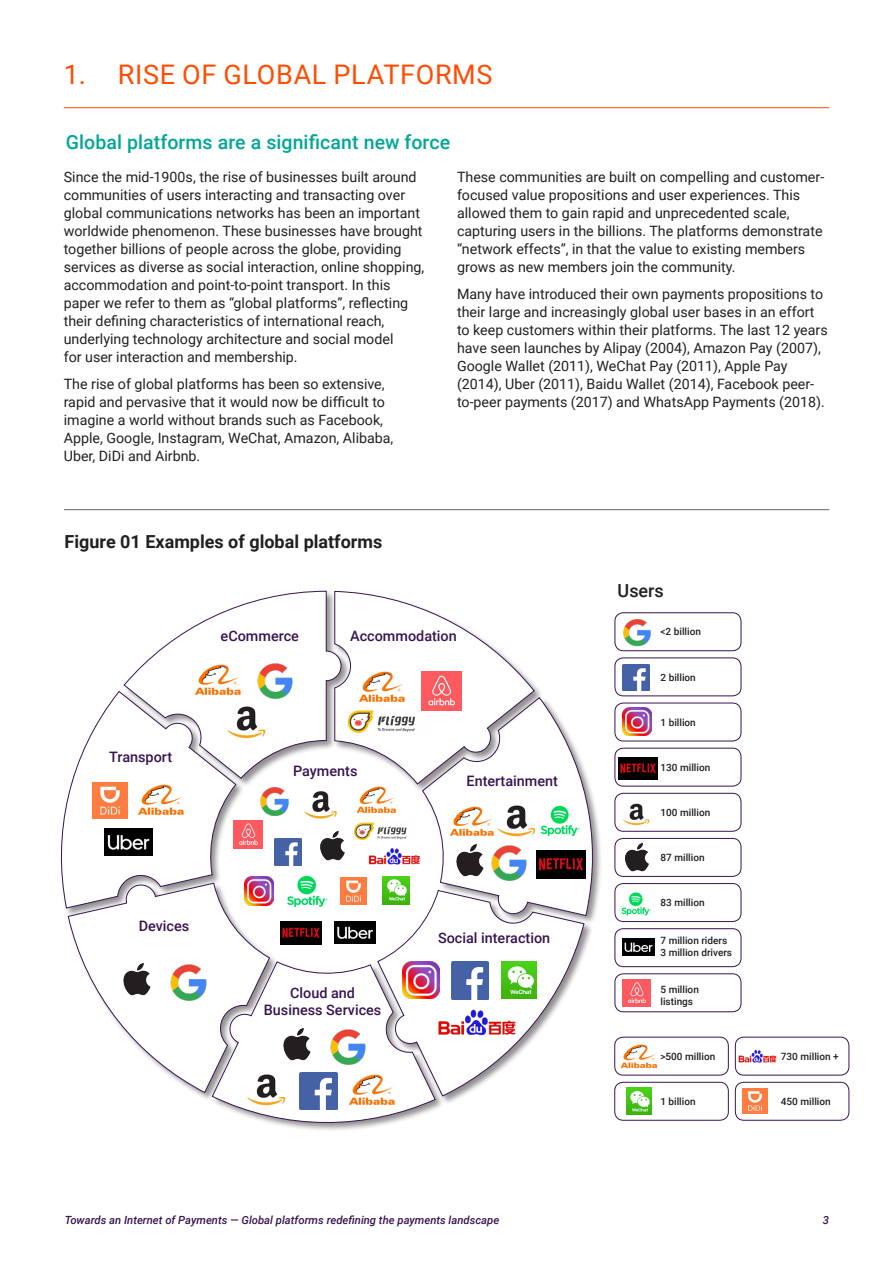
<style>
.page{position:relative;width:893px;height:1263px;background:#fff}
.page>*{position:absolute;margin:0;border:0;box-sizing:border-box;transform-origin:0 0}
.Page_header{font:27px "Roboto";letter-spacing:.025em;color:#ff4c00}
.sub_heading{font:500 19.5px "Roboto";letter-spacing:.005em;color:#00a796}
.figure_headings{font:700 18px "Roboto";color:#231f20}
.t1{font:500 18px "Roboto";color:#231f20}
.t2{font:500 14.4px/17.2px "Roboto";color:#381451;text-align:center}
.body{font:14.25px/18px "Roboto";color:#231f20}
.t3{font:italic 500 11.25px "Roboto";color:#381451}
.t4{font:500 10.05px/12px "Roboto";color:#231f20}
</style>
<div class="page">
<div style="left:615px;top:838px;width:126px;height:39px;border:1px solid #381451;border-radius:9px"></div>
<img style="left:625px;top:843px;width:24px;height:28px">
<div style="left:615px;top:658px;width:126px;height:38px;border:1px solid #381451;border-radius:9px"></div>
<img style="left:623px;top:664px;width:26px;height:26px">
<div style="left:615px;top:612px;width:126px;height:39px;border:1px solid #381451;border-radius:9px"></div>
<img style="left:623px;top:619px;width:28px;height:27px">
<div style="left:615px;top:793px;width:126px;height:38px;border:1px solid #381451;border-radius:9px"></div>
<img style="left:623px;top:803px;width:27px;height:23px">
<div style="left:614px;top:1037px;width:115px;height:38px;border:1px solid #381451;border-radius:9px"></div>
<img style="left:620px;top:1044px;width:38px;height:25px">
<div style="left:614px;top:1082px;width:115px;height:38px;border:1px solid #381451;border-radius:9px"></div>
<img style="left:626px;top:1088px;width:26px;height:27px">
<div style="left:615px;top:703px;width:126px;height:38px;border:1px solid #381451;border-radius:9px"></div>
<img style="left:623px;top:708px;width:28px;height:28px">
<div style="left:615px;top:973px;width:126px;height:39px;border:1px solid #381451;border-radius:9px"></div>
<img style="left:623px;top:980px;width:27px;height:27px">
<div style="left:615px;top:928px;width:126px;height:39px;border:1px solid #381451;border-radius:9px"></div>
<img style="left:623px;top:938px;width:31px;height:18px">
<hr style="left:64px;top:107px;width:765px;height:1px;background:#ff4c00">
<hr style="left:64px;top:509px;width:765px;height:1px;background:#626969">
<div style="left:735px;top:1082px;width:114px;height:38px;border:1px solid #381451;border-radius:9px"></div>
<img style="left:742px;top:1089px;width:26px;height:25px">
<div style="left:615px;top:883px;width:126px;height:39px;border:1px solid #381451;border-radius:9px"></div>
<img style="left:621px;top:892px;width:30px;height:24px">
<div style="left:615px;top:748px;width:126px;height:38px;border:1px solid #381451;border-radius:9px"></div>
<img style="left:618px;top:757px;width:39px;height:22px">
<div style="left:735px;top:1037px;width:114px;height:38px;border:1px solid #381451;border-radius:9px"></div>
<img style="left:738px;top:1049px;width:38px;height:13px">
<svg style="left:60px;top:591px;width:541px;height:539px"></svg>
<img style="left:490px;top:845px;width:38px;height:36px">
<img style="left:330px;top:1029px;width:37px;height:36px">
<img style="left:170px;top:965px;width:37px;height:35px">
<img style="left:256px;top:663px;width:38px;height:36px">
<img style="left:247px;top:1072px;width:41px;height:36px">
<img style="left:496px;top:803px;width:41px;height:36px">
<img style="left:227px;top:705px;width:41px;height:35px">
<img style="left:403px;top:961px;width:37px;height:37px">
<img style="left:357px;top:671px;width:49px;height:31px">
<img style="left:193px;top:664px;width:49px;height:32px">
<img style="left:347px;top:1074px;width:49px;height:31px">
<img style="left:136px;top:784px;width:49px;height:31px">
<img style="left:449px;top:806px;width:46px;height:30px">
<img style="left:502px;top:962px;width:35px;height:36px">
<img style="left:451px;top:962px;width:38px;height:37px">
<img style="left:300px;top:1072px;width:37px;height:37px">
<img style="left:280px;top:1027px;width:34px;height:33px">
<img style="left:121px;top:963px;width:33px;height:33px">
<img style="left:453px;top:844px;width:33px;height:33px">
<img style="left:104px;top:828px;width:49px;height:28px">
<img style="left:317px;top:831px;width:30px;height:30px">
<img style="left:274px;top:838px;width:27px;height:27px">
<img style="left:260px;top:787px;width:30px;height:28px">
<img style="left:304px;top:790px;width:35px;height:30px">
<img style="left:244px;top:876px;width:30px;height:29px">
<img style="left:234px;top:820px;width:28px;height:29px">
<img style="left:335px;top:921px;width:40px;height:23px">
<img style="left:92px;top:783px;width:36px;height:35px">
<img style="left:536px;top:804px;width:48px;height:33px">
<img style="left:282px;top:874px;width:50px;height:35px">
<img style="left:537px;top:851px;width:49px;height:28px">
<img style="left:281px;top:922px;width:41px;height:23px">
<img style="left:438px;top:1008px;width:78px;height:27px">
<img style="left:345px;top:708px;width:85px;height:29px">
<img style="left:352px;top:821px;width:67px;height:22px">
<img style="left:421px;top:671px;width:40px;height:40px">
<img style="left:355px;top:787px;width:43px;height:27px">
<img style="left:383px;top:876px;width:26px;height:28px">
<img style="left:341px;top:878px;width:26px;height:26px">
<img style="left:368px;top:847px;width:53px;height:17px">
<p class="Page_header" style="left:64px;top:56px;width:430px">1. RISE OF GLOBAL PLATFORMS</p>
<p class="sub_heading" style="left:66px;top:128px;width:386px">Global platforms are a significant new force</p>
<p class="body" style="left:64px;top:167px;width:362px">Since the mid-1900s, the rise of businesses built around communities of users interacting and transacting over global communications networks has been an important worldwide phenomenon. These businesses have brought together billions of people across the globe, providing services as diverse as social interaction, online shopping, accommodation and point-to-point transport. In this paper we refer to them as “global platforms”, reflecting their defining characteristics of international reach, underlying technology architecture and social model<br>for user interaction and membership.</p>
<p class="body" style="left:64px;top:374px;width:331px">The rise of global platforms has been so extensive, rapid and pervasive that it would now be difficult to imagine a world without brands such as Facebook, Apple, Google, Instagram, WeChat, Amazon, Alibaba, Uber, DiDi and Airbnb.</p>
<p class="figure_headings" style="left:65px;top:529px;width:319px">Figure 01 Examples of global platforms</p>
<p class="body" style="left:457px;top:167px;width:369px">These communities are built on compelling and customer&shy;focused value propositions and user experiences. This allowed them to gain rapid and unprecedented scale, capturing users in the billions. The platforms demonstrate “network effects”, in that the value to existing members grows as new members join the community.</p>
<p class="body" style="left:457px;top:284px;width:372px">Many have introduced their own payments propositions to their large and increasingly global user bases in an effort to keep customers within their platforms. The last 12 years have seen launches by Alipay (2004), Amazon Pay (2007), Google Wallet (2011), WeChat Pay (2011), Apple Pay (2014), Uber (2011), Baidu Wallet (2014), Facebook peer&shy;to-peer payments (2017) and WhatsApp Payments (2018).</p>
<p class="t1" style="left:618px;top:578px;width:48px">Users</p>
<p class="t2" style="left:109px;top:748px;width:64px">Transport</p>
<p class="t2" style="left:221px;top:627px;width:80px">eCommerce</p>
<p class="t2" style="left:350px;top:627px;width:108px">Accommodation</p>
<p class="t2" style="left:293px;top:762px;width:66px">Payments</p>
<p class="t2" style="left:466px;top:772px;width:93px">Entertainment</p>
<p class="t2" style="left:139px;top:917px;width:52px">Devices</p>
<p class="t2" style="left:264px;top:983px;width:119px">Cloud and<br>Business Services</p>
<p class="t2" style="left:438px;top:929px;width:114px">Social interaction</p>
<p class="t4" style="left:660px;top:625px;width:42px">&lt;2 billion</p>
<p class="t4" style="left:660px;top:670px;width:37px">2 billion</p>
<p class="t4" style="left:660px;top:716px;width:37px">1 billion</p>
<p class="t4" style="left:660px;top:761px;width:51px">130 million</p>
<p class="t4" style="left:660px;top:806px;width:51px">100 million</p>
<p class="t4" style="left:660px;top:851px;width:46px">87 million</p>
<p class="t4" style="left:660px;top:896px;width:46px">83 million</p>
<p class="t4" style="left:660px;top:934px;width:68px">7 million riders</p>
<p class="t4" style="left:660px;top:946px;width:73px">3 million drivers</p>
<p class="t4" style="left:660px;top:982px;width:40px">5 million listings</p>
<p class="t4" style="left:660px;top:1050px;width:57px">&gt;500 million</p>
<p class="t4" style="left:660px;top:1095px;width:37px">1 billion</p>
<p class="t4" style="left:781px;top:1050px;width:59px">730 million +</p>
<p class="t4" style="left:781px;top:1095px;width:51px">450 million</p>
<p class="t3" style="left:65px;top:1212px;width:436px">Towards an Internet of Payments — Global platforms redefining the payments landscape</p>
<p class="t3" style="left:823px;top:1212px;width:8px">3</p>
</div>
